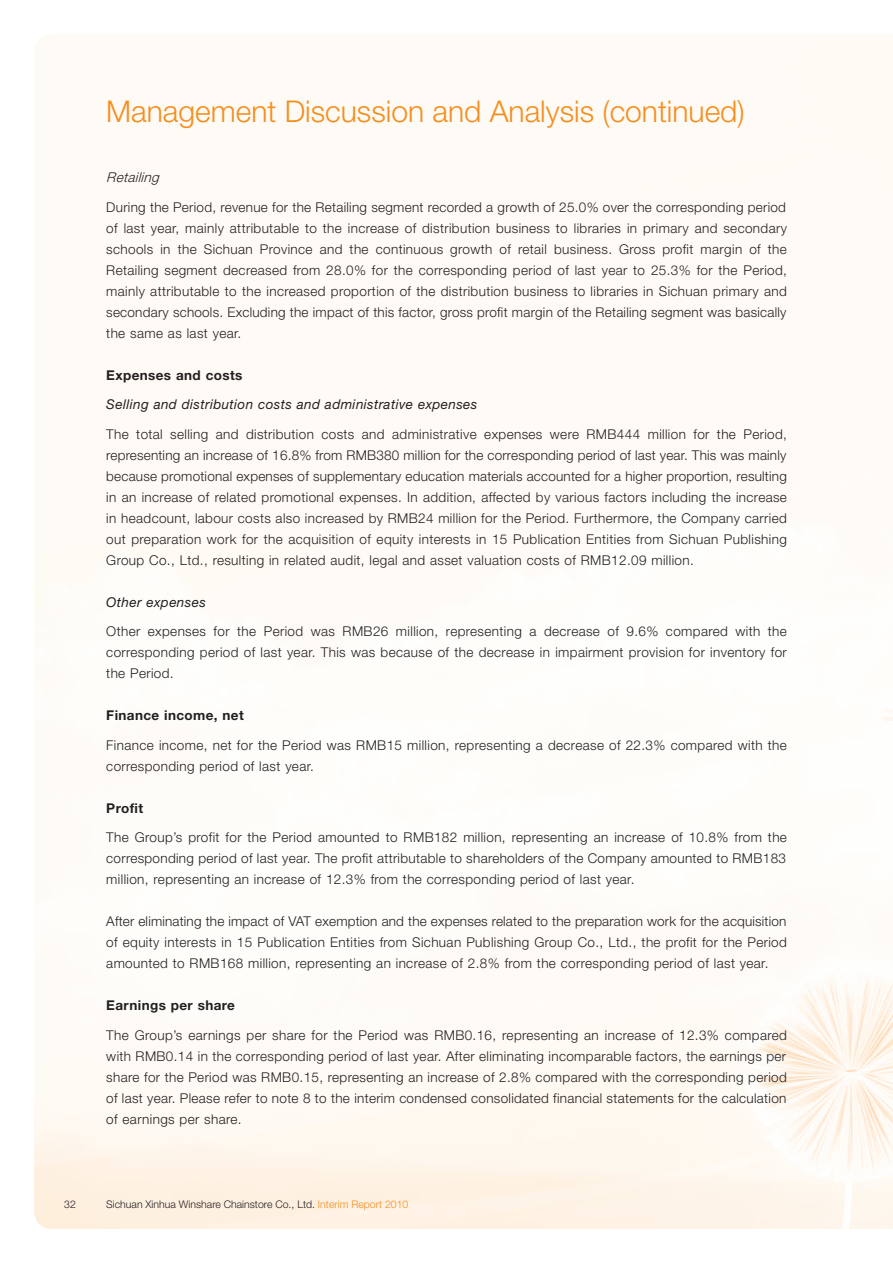
<style>
.page{position:relative;width:893px;height:1263px;background:#fff}
.page>*{position:absolute;margin:0;border:0;box-sizing:border-box;transform-origin:0 0}
.t1{font:300 30px "Helvetica Neue LT Std";color:#f68e1e}
.t2{font:300 13.5px/21px "Helvetica Neue LT Std";letter-spacing:.03em;color:#231f20;text-align:justify}
.t3{font:italic 13.5px "Helvetica Neue LT Std";letter-spacing:.03em;color:#231f20}
.t4{font:700 13.5px "Helvetica Neue LT Std";letter-spacing:.03em;color:#231f20}
.t5{font:italic 300 13.5px "Helvetica Neue LT Std";color:#231f20}
.t6{font:300 10.5px "Helvetica Neue LT Std";color:#231f20}
.s1{color:#f68e1e}
</style>
<div class="page">
<img style="left:34px;top:34px;width:859px;height:1195px">
<h1 class="t1" style="left:106px;top:93px;width:640px">Management Discussion and Analysis (continued)</h1>
<p class="t5" style="left:106px;top:169px;width:58px">Retailing</p>
<p class="t2" style="left:106px;top:196px;width:682px">During the Period, revenue for the Retailing segment recorded a growth of 25.0% over the corresponding period of last year, mainly attributable to the increase of distribution business to libraries in primary and secondary schools in the Sichuan Province and the continuous growth of retail business. Gross profit margin of the Retailing segment decreased from 28.0% for the corresponding period of last year to 25.3% for the Period, mainly attributable to the increased proportion of the distribution business to libraries in Sichuan primary and secondary schools. Excluding the impact of this factor, gross profit margin of the Retailing segment was basically the same as last year.</p>
<p class="t4" style="left:106px;top:367px;width:138px">Expenses and costs</p>
<p class="t3" style="left:106px;top:396px;width:373px">Selling and distribution costs and administrative expenses</p>
<p class="t2" style="left:106px;top:423px;width:682px">The total selling and distribution costs and administrative expenses were RMB444 million for the Period, representing an increase of 16.8% from RMB380 million for the corresponding period of last year. This was mainly because promotional expenses of supplementary education materials accounted for a higher proportion, resulting in an increase of related promotional expenses. In addition, affected by various factors including the increase in headcount, labour costs also increased by RMB24 million for the Period. Furthermore, the Company carried out preparation work for the acquisition of equity interests in 15 Publication Entities from Sichuan Publishing Group Co., Ltd., resulting in related audit, legal and asset valuation costs of RMB12.09 million.</p>
<p class="t3" style="left:106px;top:594px;width:101px">Other expenses</p>
<p class="t2" style="left:106px;top:621px;width:682px">Other expenses for the Period was RMB26 million, representing a decrease of 9.6% compared with the corresponding period of last year. This was because of the decrease in impairment provision for inventory for the Period.</p>
<p class="t4" style="left:106px;top:707px;width:139px">Finance income, net</p>
<p class="t2" style="left:106px;top:734px;width:682px">Finance income, net for the Period was RMB15 million, representing a decrease of 22.3% compared with the corresponding period of last year.</p>
<p class="t4" style="left:106px;top:800px;width:38px">Profit</p>
<p class="t2" style="left:106px;top:827px;width:682px">The Group’s profit for the Period amounted to RMB182 million, representing an increase of 10.8% from the corresponding period of last year. The profit attributable to shareholders of the Company amounted to RMB183 million, representing an increase of 12.3% from the corresponding period of last year.</p>
<p class="t2" style="left:106px;top:911px;width:682px">After eliminating the impact of VAT exemption and the expenses related to the preparation work for the acquisition of equity interests in 15 Publication Entities from Sichuan Publishing Group Co., Ltd., the profit for the Period amounted to RMB168 million, representing an increase of 2.8% from the corresponding period of last year.</p>
<p class="t4" style="left:106px;top:997px;width:130px">Earnings per share</p>
<p class="t2" style="left:106px;top:1024px;width:682px">The Group’s earnings per share for the Period was RMB0.16, representing an increase of 12.3% compared with RMB0.14 in the corresponding period of last year. After eliminating incomparable factors, the earnings per share for the Period was RMB0.15, representing an increase of 2.8% compared with the corresponding period of last year. Please refer to note 8 to the interim condensed consolidated financial statements for the calculation of earnings per share.</p>
<p class="t6" style="left:64px;top:1198px;width:13px">32</p>
<p class="t6" style="left:106px;top:1198px;width:304px">Sichuan Xinhua Winshare Chainstore Co., Ltd. <span class="s1">Interim Report 2010</span></p>
</div>
